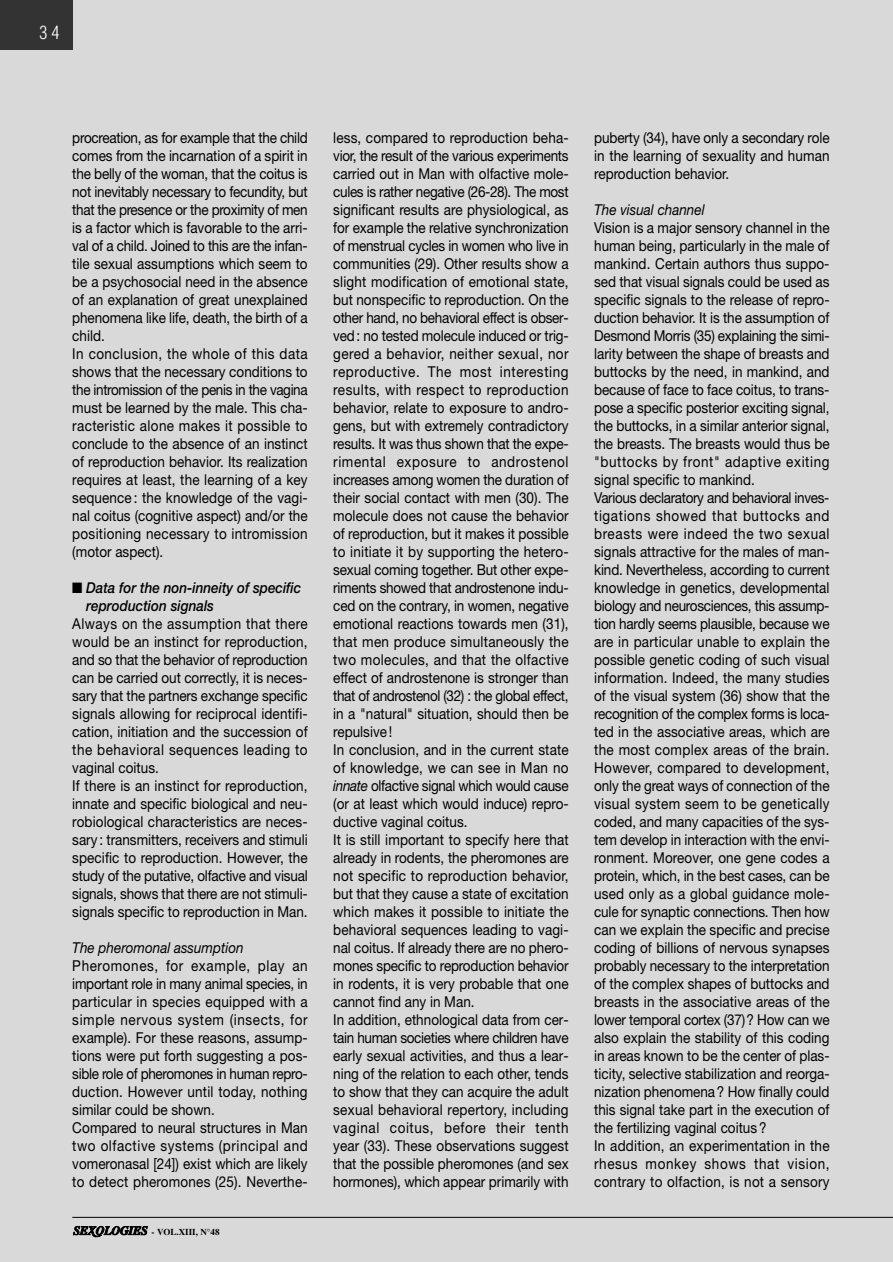
<style>
.page{position:relative;width:893px;height:1262px;background:#fff}
.page>*{position:absolute;margin:0;border:0;box-sizing:border-box;transform-origin:0 0}
.t1{font:300 condensed 18px "Helvetica";color:#fff}
.t2{font:15px/18px "Helvetica Neue";color:#000;scale:.9 1}
.t3{font:italic 500 15px/18px "Helvetica Neue";color:#000;scale:.9 1}
.t4{font:italic 15px "Helvetica Neue";color:#000;scale:.9 1}
.t5{font:700 9px "Times";color:#000}
.s1{font-style:italic}
</style>
<div class="page">
<div style="left:0;top:0;width:892px;height:1262px;background:#d9d9d9"></div>
<div style="left:0;top:0;width:72px;height:50px;background:#333"></div>
<hr style="left:72px;top:1217px;width:820px;height:1px;background:#000">
<svg style="left:73px;top:1226px;width:74px;height:12px"></svg>
<p class="t1" style="left:40px;top:25px;width:21px">34</p>
<p class="t2" style="left:72px;top:130px;width:263px">procreation, as for example that the child comes from the incarnation of a spirit in the belly of the woman, that the coitus is not inevitably necessary to fecundity, but that the presence or the proximity of men is a factor which is favorable to the arri&shy;val of a child. Joined to this are the infan&shy;tile sexual assumptions which seem to be a psychosocial need in the absence of an explanation of great unexplained phenomena like life, death, the birth of a child.<br>In conclusion, the whole of this data shows that the necessary conditions to the intromission of the penis in the vagina must be learned by the male. This cha&shy;racteristic alone makes it possible to conclude to the absence of an instinct of reproduction behavior. Its realization requires at least, the learning of a key sequence : the knowledge of the vagi&shy;nal coitus (cognitive aspect) and/or the positioning necessary to intromission (motor aspect).</p>
<p class="t3" style="left:86px;top:580px;width:240px;text-indent:-14px">■ Data for the non-inneity of specific reproduction signals</p>
<p class="t2" style="left:72px;top:616px;width:263px">Always on the assumption that there would be an instinct for reproduction, and so that the behavior of reproduction can be carried out correctly, it is neces&shy;sary that the partners exchange specific signals allowing for reciprocal identifi&shy;cation, initiation and the succession of the behavioral sequences leading to vaginal coitus.<br>If there is an instinct for reproduction, innate and specific biological and neu&shy;robiological characteristics are neces&shy;sary: transmitters, receivers and stimuli specific to reproduction. However, the study of the putative, olfactive and visual signals, shows that there are not stimuli&shy;signals specific to reproduction in Man.</p>
<p class="t4" style="left:72px;top:942px;width:192px">The pheromonal assumption</p>
<p class="t2" style="left:72px;top:958px;width:263px">Pheromones, for example, play an important role in many animal species, in particular in species equipped with a simple nervous system (insects, for example). For these reasons, assump&shy;tions were put forth suggesting a pos&shy;sible role of pheromones in human repro&shy;duction. However until today, nothing similar could be shown.<br>Compared to neural structures in Man two olfactive systems (principal and vomeronasal [24]) exist which are likely to detect pheromones (25). Neverthe-</p>
<p class="t5" style="left:152px;top:1228px;width:69px">- VOL.XIII, N°48</p>
<p class="t2" style="left:333px;top:130px;width:263px">less, compared to reproduction beha&shy;vior, the result of the various experiments carried out in Man with olfactive mole&shy;cules is rather negative (26-28). The most significant results are physiological, as for example the relative synchronization of menstrual cycles in women who live in communities (29). Other results show a slight modification of emotional state, but nonspecific to reproduction. On the other hand, no behavioral effect is obser&shy;ved: no tested molecule induced or trig&shy;gered a behavior, neither sexual, nor reproductive. The most interesting results, with respect to reproduction behavior, relate to exposure to andro&shy;gens, but with extremely contradictory results. It was thus shown that the expe&shy;rimental exposure to androstenol increases among women the duration of their social contact with men (30). The molecule does not cause the behavior of reproduction, but it makes it possible to initiate it by supporting the hetero&shy;sexual coming together. But other expe&shy;riments showed that androstenone indu&shy;ced on the contrary, in women, negative emotional reactions towards men (31), that men produce simultaneously the two molecules, and that the olfactive effect of androstenone is stronger than that of androstenol (32) : the global effect, in a "natural" situation, should then be repulsive !<br>In conclusion, and in the current state of knowledge, we can see in Man no <span class="s1">innate</span> olfactive signal which would cause (or at least which would induce) repro&shy;ductive vaginal coitus.<br>It is still important to specify here that already in rodents, the pheromones are not specific to reproduction behavior, but that they cause a state of excitation which makes it possible to initiate the behavioral sequences leading to vagi&shy;nal coitus. If already there are no phero&shy;mones specific to reproduction behavior in rodents, it is very probable that one cannot find any in Man.<br>In addition, ethnological data from cer&shy;tain human societies where children have early sexual activities, and thus a lear&shy;ning of the relation to each other, tends to show that they can acquire the adult sexual behavioral repertory, including vaginal coitus, before their tenth year (33). These observations suggest that the possible pheromones (and sex hormones), which appear primarily with</p>
<p class="t2" style="left:594px;top:130px;width:263px;text-align:justify">puberty (34), have only a secondary role in the learning of sexuality and human reproduction behavior.</p>
<p class="t4" style="left:594px;top:204px;width:124px">The visual channel</p>
<p class="t2" style="left:594px;top:220px;width:263px">Vision is a major sensory channel in the human being, particularly in the male of mankind. Certain authors thus suppo&shy;sed that visual signals could be used as specific signals to the release of repro&shy;duction behavior. It is the assumption of Desmond Morris (35) explaining the simi&shy;larity between the shape of breasts and buttocks by the need, in mankind, and because of face to face coitus, to trans&shy;pose a specific posterior exciting signal, the buttocks, in a similar anterior signal, the breasts. The breasts would thus be "buttocks by front" adaptive exiting signal specific to mankind.<br>Various declaratory and behavioral inves&shy;tigations showed that buttocks and breasts were indeed the two sexual signals attractive for the males of man&shy;kind. Nevertheless, according to current knowledge in genetics, developmental biology and neurosciences, this assump&shy;tion hardly seems plausible, because we are in particular unable to explain the possible genetic coding of such visual information. Indeed, the many studies of the visual system (36) show that the recognition of the complex forms is loca&shy;ted in the associative areas, which are the most complex areas of the brain.<br>However, compared to development, only the great ways of connection of the visual system seem to be genetically coded, and many capacities of the sys&shy;tem develop in interaction with the envi&shy;ronment. Moreover, one gene codes a protein, which, in the best cases, can be used only as a global guidance mole&shy;cule for synaptic connections. Then how can we explain the specific and precise coding of billions of nervous synapses probably necessary to the interpretation of the complex shapes of buttocks and breasts in the associative areas of the lower temporal cortex (37)? How can we also explain the stability of this coding in areas known to be the center of plas&shy;ticity, selective stabilization and reorga&shy;nization phenomena? How finally could this signal take part in the execution of the fertilizing vaginal coitus ?<br>In addition, an experimentation in the rhesus monkey shows that vision, contrary to olfaction, is not a sensory</p>
</div>
